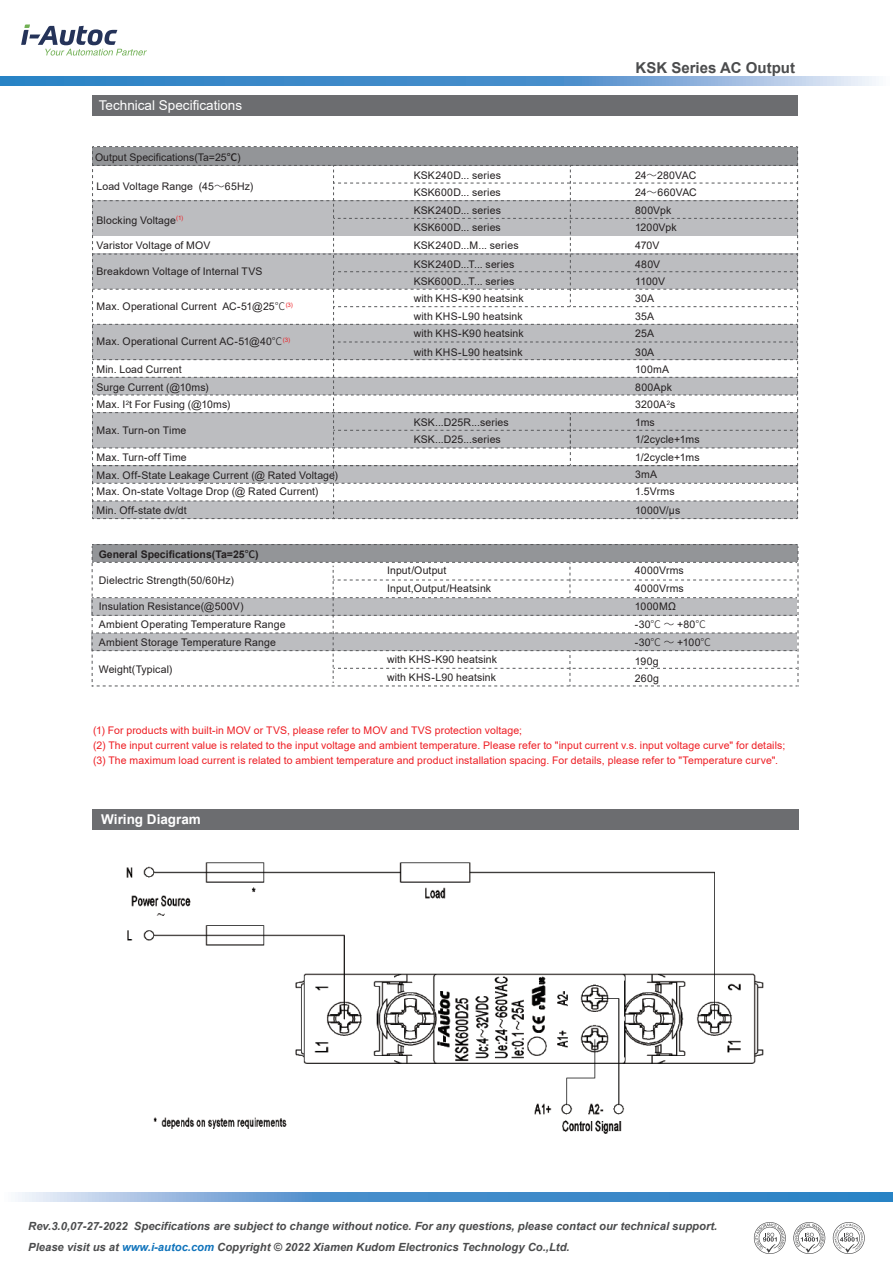
<style>
.page{position:relative;width:893px;height:1263px;background:#fff}
.page>*{position:absolute;margin:0;border:0;box-sizing:border-box;transform-origin:0 0}
.t1{font:700 15px "Arial";color:#4b4c4d}
.t2{font:13.5px "Arial";color:#fff}
.t3{font:700 13.5px "Arial";color:#fff}
.t4{font:italic 700 11.25px/21px "Arial";color:#4b4c4d}
.t5{font:10.5px/17.5px "Arial";letter-spacing:.01em;color:#231f20}
.t6{font:10.5px/15px "Arial";letter-spacing:.01em;color:#ee1d23}
.t7{font:700 10.5px "Arial";color:#231f20}
.s1{font-family:"Source Han Sans CN";font-weight:500}
.s2{font-family:"Source Han Sans CN";font-weight:300}
.s3{color:#1074bc}
</style>
<div class="page">
<div style="left:92px;top:809px;width:707px;height:20px;background:#6c6d70"></div>
<svg style="left:92px;top:544px;width:707px;height:143px"></svg>
<svg style="left:21px;top:24px;width:126px;height:32px"></svg>
<div style="left:92px;top:95px;width:706px;height:21px;background:#6c6d70"></div>
<svg style="left:92px;top:146px;width:706px;height:373px"></svg>
<svg style="left:18px;top:1192px;width:875px;height:9px;background:#5c9ad1"></svg>
<svg style="left:0;top:77px;width:876px;height:8px;background:#5c9ad1"></svg>
<img style="left:126px;top:862px;width:637px;height:272px">
<svg style="left:754px;top:1222px;width:32px;height:32px"></svg>
<svg style="left:793px;top:1222px;width:32px;height:32px"></svg>
<svg style="left:833px;top:1222px;width:32px;height:32px"></svg>
<p class="t2" style="left:99px;top:96px;width:145px">Technical Specifications</p>
<p class="t5" style="left:95px;top:149px;width:147px">Output Specifications(Ta=25<span class="s1">℃</span>)</p>
<p class="t5" style="left:96px;top:177px;width:158px">Load Voltage Range (45<span class="s2">～</span>65Hz)</p>
<p class="t5" style="left:96px;top:211px;width:88px">Blocking Voltage<sup>(1)</sup></p>
<p class="t5" style="left:96px;top:237px;width:115px">Varistor Voltage of MOV</p>
<p class="t5" style="left:96px;top:262px;width:167px">Breakdown Voltage of Internal TVS</p>
<p class="t5" style="left:96px;top:298px;width:198px">Max. Operational Current AC-51@25<span class="s2">℃</span><sup>(3)</sup></p>
<p class="t5" style="left:96px;top:333px;width:195px">Max. Operational Current AC-51@40<span class="s2">℃</span><sup>(3)</sup></p>
<p class="t5" style="left:96px;top:378px;width:135px">Surge Current (@10ms)<br>Max. I<sup>2</sup>t For Fusing (@10ms)</p>
<p class="t5" style="left:96px;top:422px;width:91px">Max. Turn-on Time</p>
<p class="t5" style="left:96px;top:448px;width:92px">Max. Turn-off Time</p>
<p class="t5" style="left:96px;top:361px;width:87px">Min. Load Current</p>
<p class="t5" style="left:96px;top:467px;width:243px;line-height:16.5px">Max. Off-State Leakage Current (@ Rated Voltage)<br>Max. On-state Voltage Drop (@ Rated Current)</p>
<p class="t5" style="left:96px;top:501px;width:92px">Min. Off-state dv/dt</p>
<p class="t7" style="left:99px;top:547px;width:161px">General Specifications(Ta=25<span class="s1">℃</span>)</p>
<p class="t5" style="left:99px;top:571px;width:137px">Dielectric Strength(50/60Hz)</p>
<p class="t5" style="left:99px;top:598px;width:188px">Insulation Resistance(@500V)<br>Ambient Operating Temperature Range</p>
<p class="t5" style="left:99px;top:633px;width:178px">Ambient Storage Temperature Range</p>
<p class="t5" style="left:99px;top:660px;width:75px">Weight(Typical)</p>
<p class="t5" style="left:414px;top:166px;width:89px;text-align:justify">KSK240D... series KSK600D... series KSK240D... series KSK600D... series</p>
<p class="t5" style="left:414px;top:236px;width:106px;line-height:19.2px">KSK240D...M... series<br>KSK240D...T... series</p>
<p class="t5" style="left:414px;top:272px;width:102px">KSK600D...T... series</p>
<p class="t5" style="left:414px;top:289px;width:112px">with KHS-K90 heatsink with KHS-L90 heatsink</p>
<p class="t5" style="left:414px;top:343px;width:110px">with KHS-L90 heatsink</p>
<p class="t5" style="left:414px;top:325px;width:112px">with KHS-K90 heatsink</p>
<p class="t5" style="left:414px;top:414px;width:97px">KSK...D25R...series</p>
<p class="t5" style="left:414px;top:430px;width:89px">KSK...D25...series</p>
<p class="t5" style="left:387px;top:562px;width:106px">Input/Output<br>Input,Output/Heatsink</p>
<p class="t5" style="left:387px;top:651px;width:112px">with KHS-K90 heatsink with KHS-L90 heatsink</p>
<h1 class="t1" style="left:635px;top:57px;width:161px">KSK Series AC Output</h1>
<p class="t5" style="left:635px;top:166px;width:63px;text-align:justify">24<span class="s2">～</span>280VAC 24<span class="s2">～</span>660VAC 800Vpk</p>
<p class="t5" style="left:635px;top:219px;width:43px">1200Vpk</p>
<p class="t5" style="left:635px;top:236px;width:27px;line-height:19.2px">470V<br>480V</p>
<p class="t5" style="left:635px;top:272px;width:31px">1100V</p>
<p class="t5" style="left:635px;top:289px;width:21px">30A</p>
<p class="t5" style="left:635px;top:325px;width:20px">25A</p>
<p class="t5" style="left:635px;top:307px;width:21px">35A</p>
<p class="t5" style="left:635px;top:344px;width:66px">30A<br>100mA<br>800Apk<br>3200A<sup>2</sup>s<br>1ms<br>1/2cycle+1ms<br>1/2cycle+1ms</p>
<p class="t5" style="left:635px;top:465px;width:46px">3mA<br>1.5Vrms<br>1000V/μs</p>
<p class="t5" style="left:635px;top:562px;width:78px;line-height:18px">4000Vrms<br>4000Vrms<br>1000MΩ<br>-30<span class="s2">℃ ～</span> +80<span class="s2">℃ </span>-30<span class="s2">℃ ～</span> +100<span class="s2">℃<br></span>190g</p>
<p class="t5" style="left:635px;top:669px;width:26px">260g</p>
<p class="t6" style="left:93px;top:723px;width:694px">(1) For products with built-in MOV or TVS, please refer to MOV and TVS protection voltage;<br>(2) The input current value is related to the input voltage and ambient temperature. Please refer to "input current v.s. input voltage curve" for details; (3) The maximum load current is related to ambient temperature and product installation spacing. For details, please refer to "Temperature curve".</p>
<p class="t3" style="left:101px;top:809px;width:101px">Wiring Diagram</p>
<p class="t4" style="left:28px;top:1216px;width:690px">Rev.3.0,07-27-2022 Specifications are subject to change without notice. For any questions, please contact our technical support.<br>Please visit us at <span class="s3">www.i-autoc.com</span> Copyright © 2022 Xiamen Kudom Electronics Technology Co.,Ltd.</p>
</div>
